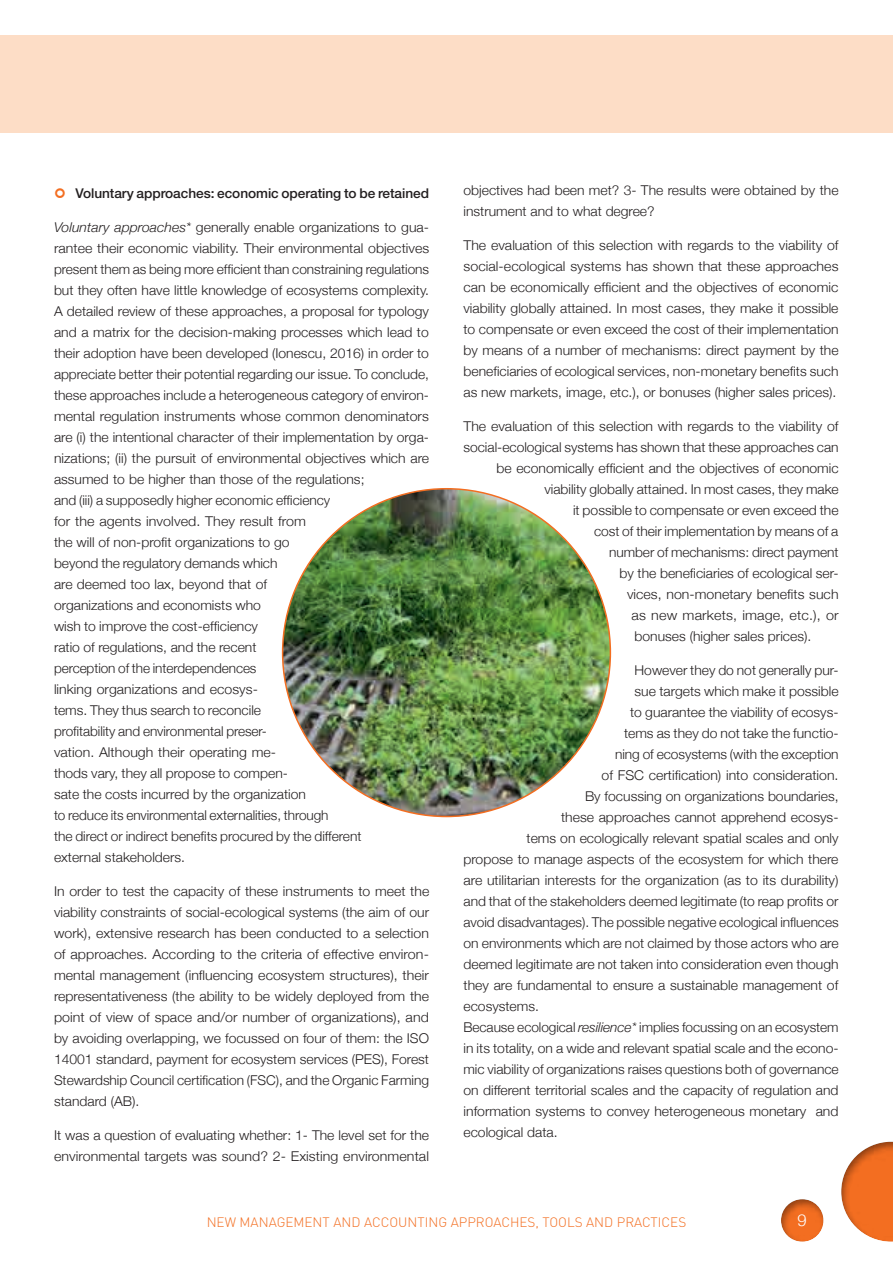
<style>
.page{position:relative;width:893px;height:1263px;background:#fff}
.page>*{position:absolute;margin:0;border:0;box-sizing:border-box;transform-origin:0 0}
.t1{font:300 16.5px "Helvetica Neue";color:#fff}
.t2{font:300 13.5px/21px "Helvetica Neue";color:#231f20;text-align:justify;scale:1.04 1}
.t3{font:300 13.5px/21px "Helvetica Neue";color:#231f20}
.t4{font:300 13.5px "DIN";color:#f36e21}
.t5{font:500 13.5px "Helvetica Neue";letter-spacing:-.005em;color:#231f20}
.t6{font:300 13.5px "Helvetica Neue";color:#231f20;scale:1.06 1}
.s1{font-style:italic}
</style>
<div class="page">
<div style="left:0;top:35px;width:893px;height:98px;background:#fdddc6"></div>
<div style="left:838px;top:1139px;width:55px;height:104px;background:#231f20;opacity:.5"></div>
<div style="left:779px;top:1197px;width:45px;height:45px;background:#231f20;opacity:.5"></div>
<img style="left:283px;top:489px;width:327px;height:327px;border-radius:164px">
<p class="t5" style="left:76px;top:185px;width:355px">Voluntary approaches: economic operating to be retained</p>
<p class="t2" style="left:54px;top:216px;width:362px;text-align:left"><span class="s1">Voluntary approaches*</span> generally enable organizations to gua&shy;rantee their economic viability. Their environmental objectives present them as being more efficient than constraining regulations but they often have little knowledge of ecosystems complexity.<br>A detailed review of these approaches, a proposal for typology and a matrix for the decision-making processes which lead to their adoption have been developed (Ionescu, 2016) in order to appreciate better their potential regarding our issue. To conclude, these approaches include a heterogeneous category of environ&shy;mental regulation instruments whose common denominators are (i) the intentional character of their implementation by orga&shy;nizations; (ii) the pursuit of environmental objectives which are assumed to be higher than those of the regulations;<br>and (iii) a supposedly higher economic efficiency<br>for the agents involved. They result from<br>the will of non-profit organizations to go<br>beyond the regulatory demands which<br>are deemed too lax, beyond that of<br>organizations and economists who<br>wish to improve the cost-efficiency<br>ratio of regulations, and the recent<br>perception of the interdependences<br>linking organizations and ecosys-<br>tems. They thus search to reconcile<br>profitability and environmental preser-<br>vation. Although their operating me-<br>thods vary, they all propose to compen-<br>sate the costs incurred by the organization<br>to reduce its environmental externalities, through<br>the direct or indirect benefits procured by the different<br>external stakeholders.</p>
<p class="t2" style="left:54px;top:880px;width:362px">In order to test the capacity of these instruments to meet the viability constraints of social-ecological systems (the aim of our work), extensive research has been conducted to a selection of approaches. According to the criteria of effective environ&shy;mental management (influencing ecosystem structures), their representativeness (the ability to be widely deployed from the point of view of space and/or number of organizations), and by avoiding overlapping, we focussed on four of them: the ISO 14001 standard, payment for ecosystem services (PES), Forest Stewardship Council certification (FSC), and the Organic Farming standard (AB).</p>
<p class="t3" style="left:54px;top:1124px;width:377px">It was a question of evaluating whether: 1- The level set for the environmental targets was sound? 2- Existing environmental</p>
<p class="t3" style="left:463px;top:180px;width:377px">objectives had been met? 3- The results were obtained by the instrument and to what degree?</p>
<p class="t2" style="left:463px;top:234px;width:362px">The evaluation of this selection with regards to the viability of social-ecological systems has shown that these approaches can be economically efficient and the objectives of economic viability globally attained. In most cases, they make it possible to compensate or even exceed the cost of their implementation by means of a number of mechanisms: direct payment by the beneficiaries of ecological services, non-monetary benefits such as new markets, image, etc.), or bonuses (higher sales prices).</p>
<p class="t2" style="left:463px;top:415px;width:362px">The evaluation of this selection with regards to the viability of</p>
<p class="t3" style="left:463px;top:436px;width:377px">social-ecological systems has shown that these approaches can</p>
<p class="t3" style="left:496px;top:457px;width:344px">be economically efficient and the objectives of economic</p>
<p class="t3" style="left:544px;top:478px;width:296px">viability globally attained. In most cases, they make</p>
<p class="t3" style="left:573px;top:499px;width:267px">it possible to compensate or even exceed the</p>
<p class="t3" style="left:594px;top:520px;width:246px">cost of their implementation by means of a</p>
<p class="t3" style="left:609px;top:541px;width:231px">number of mechanisms: direct payment</p>
<p class="t3" style="left:620px;top:562px;width:220px">by the beneficiaries of ecological ser-</p>
<p class="t2" style="left:627px;top:583px;width:205px">vices, non-monetary benefits such</p>
<p class="t6" style="left:632px;top:607px;width:197px">as new markets, image, etc.), or</p>
<p class="t3" style="left:634px;top:625px;width:178px">bonuses (higher sales prices).</p>
<p class="t3" style="left:634px;top:659px;width:206px">However they do not generally pur-</p>
<p class="t3" style="left:634px;top:680px;width:206px">sue targets which make it possible</p>
<p class="t3" style="left:630px;top:701px;width:210px">to guarantee the viability of ecosys-</p>
<p class="t3" style="left:624px;top:722px;width:216px">tems as they do not take the functio-</p>
<p class="t3" style="left:615px;top:743px;width:225px">ning of ecosystems (with the exception</p>
<p class="t2" style="left:602px;top:764px;width:229px">of FSC certification) into consideration.</p>
<p class="t3" style="left:585px;top:785px;width:255px">By focussing on organizations boundaries,</p>
<p class="t2" style="left:561px;top:806px;width:268px">these approaches cannot apprehend ecosys-</p>
<p class="t3" style="left:526px;top:827px;width:314px">tems on ecologically relevant spatial scales and only</p>
<p class="t3" style="left:463px;top:848px;width:376px">propose to manage aspects of the ecosystem for which there</p>
<p class="t2" style="left:463px;top:869px;width:362px">are utilitarian interests for the organization (as to its durability)</p>
<p class="t3" style="left:463px;top:890px;width:376px">and that of the stakeholders deemed legitimate (to reap profits or</p>
<p class="t3" style="left:463px;top:911px;width:377px">avoid disadvantages). The possible negative ecological influences</p>
<p class="t3" style="left:463px;top:932px;width:377px">on environments which are not claimed by those actors who are</p>
<p class="t3" style="left:463px;top:953px;width:377px">deemed legitimate are not taken into consideration even though</p>
<p class="t2" style="left:463px;top:974px;width:362px">they are fundamental to ensure a sustainable management of</p>
<p class="t3" style="left:463px;top:995px;width:77px">ecosystems.</p>
<p class="t3" style="left:463px;top:1016px;width:377px">Because ecological <span class="s1">resilience*</span> implies focussing on an ecosystem</p>
<p class="t3" style="left:463px;top:1037px;width:377px">in its totality, on a wide and relevant spatial scale and the econo-</p>
<p class="t3" style="left:463px;top:1058px;width:377px">mic viability of organizations raises questions both of governance</p>
<p class="t3" style="left:463px;top:1079px;width:377px">on different territorial scales and the capacity of regulation and</p>
<p class="t2" style="left:463px;top:1100px;width:362px">information systems to convey heterogeneous monetary and</p>
<p class="t3" style="left:463px;top:1121px;width:96px">ecological data.</p>
<p class="t4" style="left:207px;top:1213px;width:481px">NEW MANAGEMENT AND ACCOUNTING APPROACHES, TOOLS AND PRACTICES</p>
<p class="t1" style="left:797px;top:1210px;width:11px">9</p>
</div>
